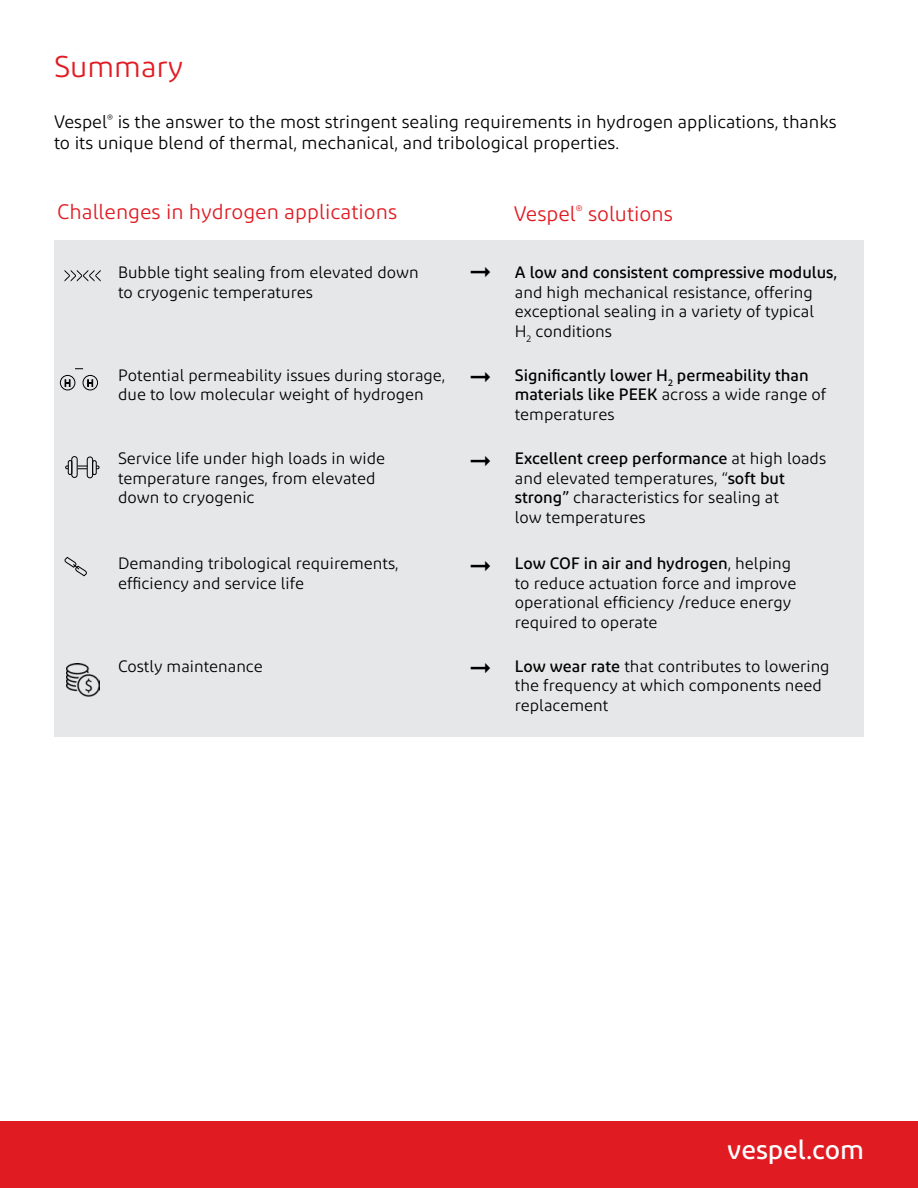
<style>
.page{position:relative;width:918px;height:1188px;background:#fff}
.page>*{position:absolute;margin:0;border:0;box-sizing:border-box;transform-origin:0 0}
.t1{font:30px "Diodrum";color:#e11b22}
.t2{font:500 27px "Diodrum";color:#fff}
.t3{font:21px "Diodrum";color:#e11b22}
.t4{font:18px/21.6px "Diodrum";color:#000}
.t5{font:16.5px/19.5px "Diodrum";color:#000}
.t6{font:500 16.5px/19.5px "Diodrum";color:#000}
.s1{font-weight:500}
.s2{font-weight:400}
</style>
<div class="page">
<hr style="left:0;top:1122px;width:3px;height:66px;background:#e11b22">
<div style="left:3px;top:1122px;width:915px;height:66px;background:#e11b22"></div>
<div style="left:54px;top:240px;width:810px;height:497px;background:#e6e7e8"></div>
<svg style="left:65px;top:270px;width:36px;height:12px"></svg>
<div style="left:60px;top:375px;width:15px;height:15px;border:1px solid #000;border-radius:50%"></div>
<svg style="left:64px;top:379px;width:7px;height:8px"></svg>
<div style="left:83px;top:375px;width:15px;height:15px;border:1px solid #000;border-radius:50%"></div>
<svg style="left:87px;top:379px;width:6px;height:8px"></svg>
<svg style="left:64px;top:556px;width:23px;height:21px"></svg>
<svg style="left:65px;top:465px;width:3px;height:5px"></svg>
<div style="left:87px;top:457px;width:6px;height:21px;border:1px solid #000;border-radius:3px"></div>
<div style="left:92px;top:460px;width:5px;height:15px;border:1px solid #000;border-radius:2px"></div>
<div style="left:71px;top:456px;width:7px;height:22px;border:1px solid #000;border-radius:3px"></div>
<div style="left:68px;top:460px;width:4px;height:15px;border:1px solid #000;border-radius:2px"></div>
<svg style="left:77px;top:466px;width:11px;height:3px"></svg>
<svg style="left:95px;top:465px;width:5px;height:5px"></svg>
<img style="left:66px;top:663px;width:33px;height:34px">
<p class="t1" style="left:54px;top:48px;width:131px">Summary</p>
<p class="t4" style="left:54px;top:110px;width:784px">Vespel<sup>®</sup> is the answer to the most stringent sealing requirements in hydrogen applications, thanks to its unique blend of thermal, mechanical, and tribological properties.</p>
<p class="t3" style="left:57px;top:199px;width:342px">Challenges in hydrogen applications</p>
<p class="t3" style="left:514px;top:201px;width:161px">Vespel<sup>®</sup> solutions</p>
<p class="t5" style="left:118px;top:263px;width:302px">Bubble tight sealing from elevated down to cryogenic temperatures</p>
<p class="t5" style="left:515px;top:263px;width:324px"><span class="s1">A low and consistent compressive modulus, </span>and high mechanical resistance, offering exceptional sealing in a variety of typical<br>H<sub>2</sub> conditions</p>
<p class="t5" style="left:118px;top:365px;width:329px">Potential permeability issues during storage, due to low molecular weight of hydrogen</p>
<p class="t6" style="left:515px;top:365px;width:313px">Significantly lower H<sub>2</sub> permeability than materials like PEEK <span class="s2">across a wide range of temperatures</span></p>
<p class="t5" style="left:118px;top:449px;width:269px">Service life under high loads in wide temperature ranges, from elevated down to cryogenic</p>
<p class="t5" style="left:515px;top:449px;width:313px"><span class="s1">Excellent creep performance</span> at high loads and elevated temperatures, “<span class="s1">soft but strong”</span> characteristics for sealing at<br>low temperatures</p>
<p class="t5" style="left:118px;top:553px;width:282px">Demanding tribological requirements, efficiency and service life</p>
<p class="t5" style="left:515px;top:553px;width:283px"><span class="s1">Low COF in air and hydrogen</span>, helping to reduce actuation force and improve operational efficiency /reduce energy required to operate</p>
<p class="t5" style="left:118px;top:656px;width:146px">Costly maintenance</p>
<p class="t5" style="left:515px;top:656px;width:316px"><span class="s1">Low wear rate</span> that contributes to lowering the frequency at which components need replacement</p>
<h2 class="t2" style="left:727px;top:1132px;width:138px">vespel.com</h2>
</div>
